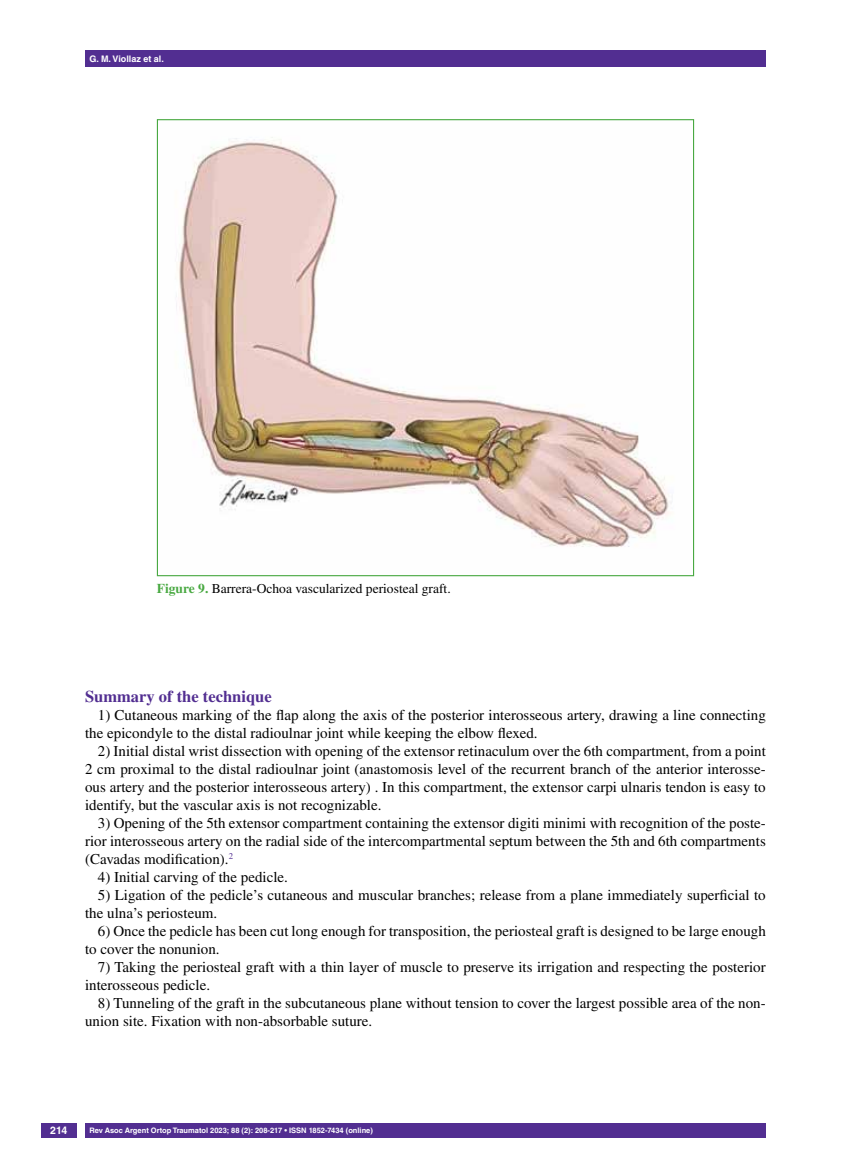
<style>
.page{position:relative;width:851px;height:1170px;background:#fff}
.page>*{position:absolute;margin:0;border:0;box-sizing:border-box;transform-origin:0 0}
.t1{font:700 16.5px "Times LT Std";color:#522e91}
.t2{font:15px/18px "Times LT Std";color:#000}
.t3{font:13.5px "Times LT Std";color:#000}
.t4{font:700 10.5px "Helvetica LT Std";color:#fff}
.t5{font:700 9px "Helvetica LT Std";color:#fff}
.t6{font:700 7.5px "Helvetica LT Std";color:#fff}
.s1{font-weight:700;color:#49a942}
</style>
<div class="page">
<div style="left:41px;top:1123px;width:36px;height:14px;background:#522e91"></div>
<div style="left:85px;top:50px;width:680px;height:17px;background:#522e91"></div>
<div style="left:85px;top:1123px;width:680px;height:14px;background:#522e91"></div>
<img style="left:176px;top:137px;width:496px;height:411px">
<p class="t5" style="left:89px;top:53px;width:76px">G. M. Viollaz et al.</p>
<p class="t3" style="left:157px;top:581px;width:295px"><span class="s1">Figure 9.</span> Barrera-Ochoa vascularized periosteal graft.</p>
<p class="t1" style="left:85px;top:686px;width:188px">Summary of the technique</p>
<p class="t2" style="left:85px;top:705px;width:682px;text-indent:13px">1) Cutaneous marking of the flap along the axis of the posterior interosseous artery, drawing a line connecting the epicondyle to the distal radioulnar joint while keeping the elbow flexed.</p>
<p class="t2" style="left:85px;top:741px;width:682px;text-align:justify;text-indent:13px">2) Initial distal wrist dissection with opening of the extensor retinaculum over the 6th compartment, from a point 2 cm proximal to the distal radioulnar joint (anastomosis level of the recurrent branch of the anterior interosse&shy;ous artery and the posterior interosseous artery) . In this compartment, the extensor carpi ulnaris tendon is easy to identify, but the vascular axis is not recognizable.</p>
<p class="t2" style="left:85px;top:813px;width:682px;text-align:justify;text-indent:13px">3) Opening of the 5th extensor compartment containing the extensor digiti minimi with recognition of the poste&shy;rior interosseous artery on the radial side of the intercompartmental septum between the 5th and 6th compartments (Cavadas modification).<sup>2</sup></p>
<p class="t2" style="left:98px;top:867px;width:191px">4) Initial carving of the pedicle.</p>
<p class="t2" style="left:85px;top:885px;width:682px;text-indent:13px">5) Ligation of the pedicle’s cutaneous and muscular branches; release from a plane immediately superficial to the ulna’s periosteum.</p>
<p class="t2" style="left:85px;top:921px;width:682px;text-indent:13px">6) Once the pedicle has been cut long enough for transposition, the periosteal graft is designed to be large enough to cover the nonunion.</p>
<p class="t2" style="left:85px;top:957px;width:682px;text-indent:13px">7) Taking the periosteal graft with a thin layer of muscle to preserve its irrigation and respecting the posterior interosseous pedicle.</p>
<p class="t2" style="left:85px;top:993px;width:682px;text-indent:13px">8) Tunneling of the graft in the subcutaneous plane without tension to cover the largest possible area of the non&shy;union site. Fixation with non-absorbable suture.</p>
<p class="t4" style="left:50px;top:1124px;width:19px">214</p>
<p class="t6" style="left:90px;top:1125px;width:285px">Rev Asoc Argent Ortop Traumatol 2023; 88 (2): 208-217 • ISSN 1852-7434 (online)</p>
</div>
